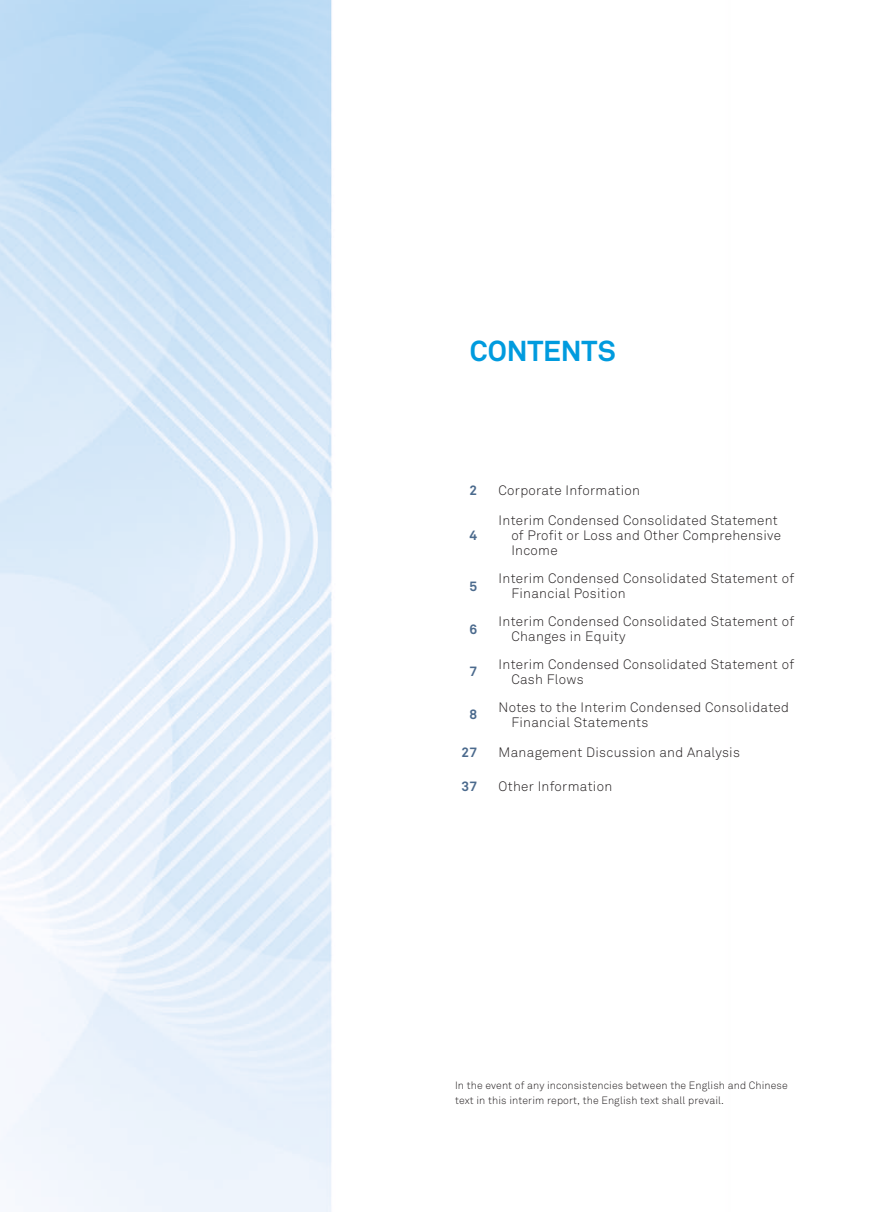
<style>
.page{position:relative;width:893px;height:1212px;background:#fff}
.page>*{position:absolute;margin:0;border:0;box-sizing:border-box;transform-origin:0 0}
.t1{font:700 28.5px "Akkurat Pro";letter-spacing:-.005em;color:#009bde}
.t2{font:13.5px/15px "Akkurat Light Pro";letter-spacing:.02em;color:#231f20}
.t3{font:700 13.5px "Akkurat Pro";color:#4b6a8d}
.t4{font:10.5px/15px "Akkurat Light Pro";letter-spacing:.01em;color:#231f20}
</style>
<div class="page">
<img style="left:0;top:0;width:332px;height:1212px">
<h1 class="t1" style="left:470px;top:333px;width:147px">CONTENTS</h1>
<p class="t3" style="left:470px;top:481px;width:9px">2</p>
<p class="t2" style="left:499px;top:483px;width:143px">Corporate Information</p>
<p class="t3" style="left:470px;top:527px;width:9px">4</p>
<p class="t2" style="left:511px;top:513px;width:271px;text-indent:-13px">Interim Condensed Consolidated Statement of Profit or Loss and Other Comprehensive<br>Income</p>
<p class="t3" style="left:470px;top:578px;width:9px">5</p>
<p class="t2" style="left:511px;top:571px;width:284px;text-indent:-13px">Interim Condensed Consolidated Statement of<br>Financial Position</p>
<p class="t3" style="left:470px;top:620px;width:9px">6</p>
<p class="t2" style="left:511px;top:614px;width:284px;text-indent:-13px">Interim Condensed Consolidated Statement of<br>Changes in Equity</p>
<p class="t3" style="left:470px;top:663px;width:9px">7</p>
<p class="t2" style="left:511px;top:657px;width:284px;text-indent:-13px">Interim Condensed Consolidated Statement of<br>Cash Flows</p>
<p class="t3" style="left:470px;top:706px;width:9px">8</p>
<p class="t2" style="left:511px;top:699px;width:279px;text-indent:-13px">Notes to the Interim Condensed Consolidated<br>Financial Statements</p>
<p class="t3" style="left:462px;top:744px;width:17px">27</p>
<p class="t2" style="left:499px;top:745px;width:243px">Management Discussion and Analysis</p>
<p class="t3" style="left:462px;top:778px;width:17px">37</p>
<p class="t2" style="left:499px;top:779px;width:115px">Other Information</p>
<p class="t4" style="left:455px;top:1078px;width:334px">In the event of any inconsistencies between the English and Chinese text in this interim report, the English text shall prevail.</p>
</div>
